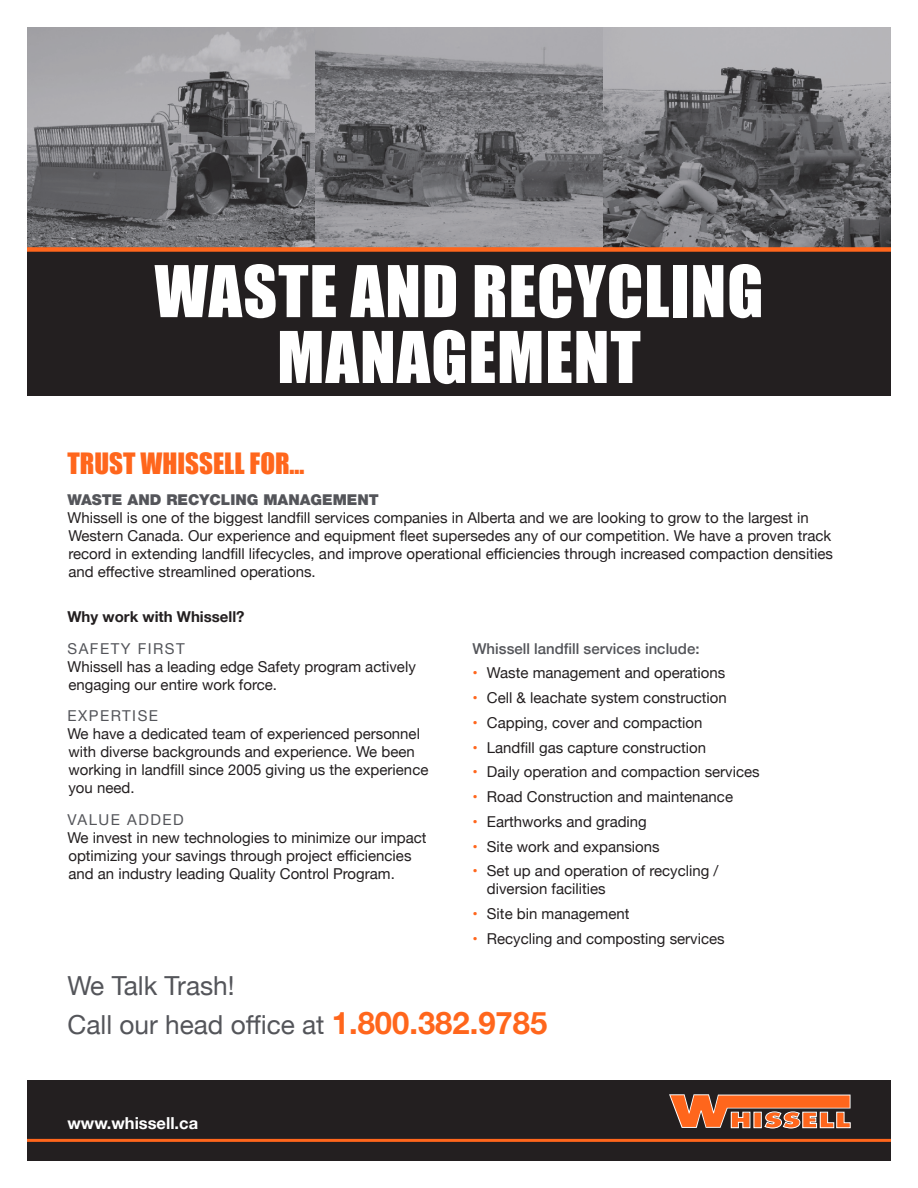
<style>
.page{position:relative;width:918px;height:1188px;background:#fff}
.page>*{position:absolute;margin:0;border:0;box-sizing:border-box;transform-origin:0 0}
.t1{font:65.85px/65.8px "Impact";letter-spacing:.015em;color:#fff;text-align:center}
.Trust_Head{font:27px "Impact";color:#ff661c}
.t2{font:26.25px "Helvetica Neue";color:#54555a}
.t3{font:800 20.55px "Futura";letter-spacing:.025em;color:#ff661c;scale:1.3 1}
.t4{font:700 16.5px "Helvetica Neue";color:#fff}
.body{font:15px/18px "Helvetica Neue";color:#231f20}
.bullets{font:15px/18px "Helvetica Neue";color:#231f20}
.intro_body{font:15px/18px "Helvetica Neue";color:#231f20}
.bullet_sub{font:500 15px "Helvetica Neue";color:#54555a}
.subs{font:15px "Helvetica Neue";letter-spacing:.1em;color:#54555a}
.category_head{font:900 15px "Helvetica Neue";color:#54555a}
.Why_Work_sub{font:700 15px "Helvetica Neue";color:#231f20}
.s1{color:#ff661c}
.s2{font-weight:700;font-size:31.05px;color:#ff661c}
</style>
<div class="page">
<div style="left:27px;top:1080px;width:864px;height:81px;background:#231f20"></div>
<hr style="left:27px;top:1139px;width:864px;height:3px;background:#ff661c">
<svg style="left:669px;top:1094px;width:182px;height:35px"></svg>
<img style="left:27px;top:27px;width:288px;height:220px">
<img style="left:315px;top:27px;width:288px;height:220px">
<img style="left:603px;top:27px;width:288px;height:220px">
<div style="left:27px;top:251px;width:864px;height:145px;background:#231f20"></div>
<div style="left:27px;top:247px;width:864px;height:5px;background:#ff661c"></div>
<p class="t1" style="left:155px;top:257px;width:610px">WASTE AND RECYCLING<br>MANAGEMENT</p>
<p class="Trust_Head" style="left:68px;top:442px;width:239px">TRUST WHISSELL FOR…</p>
<p class="category_head" style="left:68px;top:491px;width:313px">WASTE AND RECYCLING MANAGEMENT</p>
<p class="intro_body" style="left:68px;top:510px;width:767px">Whissell is one of the biggest landfill services companies in Alberta and we are looking to grow to the largest in Western Canada. Our experience and equipment fleet supersedes any of our competition. We have a proven track record in extending landfill lifecycles, and improve operational efficiencies through increased compaction densities and effective streamlined operations.</p>
<p class="Why_Work_sub" style="left:68px;top:605px;width:179px">Why work with Whissell?</p>
<p class="subs" style="left:68px;top:638px;width:119px">SAFETY FIRST</p>
<p class="body" style="left:68px;top:658px;width:350px">Whissell has a leading edge Safety program actively engaging our entire work force.</p>
<p class="subs" style="left:68px;top:705px;width:92px">EXPERTISE</p>
<p class="body" style="left:68px;top:726px;width:362px">We have a dedicated team of experienced personnel with diverse backgrounds and experience. We been working in landfill since 2005 giving us the experience you need.</p>
<p class="subs" style="left:68px;top:809px;width:118px">VALUE ADDED</p>
<p class="body" style="left:68px;top:829px;width:361px">We invest in new technologies to minimize our impact optimizing your savings through project efficiencies and an industry leading Quality Control Program.</p>
<p class="bullet_sub" style="left:472px;top:636px;width:229px">Whissell landfill services include:</p>
<p class="bullets" style="left:472px;top:665px;width:254px"><span class="s1">•</span> Waste management and operations</p>
<p class="bullets" style="left:472px;top:690px;width:256px"><span class="s1">•</span> Cell &amp; leachate system construction</p>
<p class="bullets" style="left:472px;top:714px;width:232px"><span class="s1">•</span> Capping, cover and compaction</p>
<p class="bullets" style="left:472px;top:739px;width:235px"><span class="s1">•</span> Landfill gas capture construction</p>
<p class="bullets" style="left:472px;top:764px;width:289px"><span class="s1">•</span> Daily operation and compaction services</p>
<p class="bullets" style="left:472px;top:789px;width:262px"><span class="s1">•</span> Road Construction and maintenance</p>
<p class="bullets" style="left:472px;top:813px;width:176px"><span class="s1">•</span> Earthworks and grading</p>
<p class="bullets" style="left:472px;top:838px;width:189px"><span class="s1">•</span> Site work and expansions</p>
<p class="bullets" style="left:487px;top:863px;width:233px;text-indent:-14px"><span class="s1">•</span> Set up and operation of recycling / diversion facilities</p>
<p class="bullets" style="left:472px;top:906px;width:158px"><span class="s1">•</span> Site bin management</p>
<p class="bullets" style="left:472px;top:930px;width:254px"><span class="s1">•</span> Recycling and composting services</p>
<p class="t2" style="left:68px;top:967px;width:169px">We Talk Trash!</p>
<p class="t2" style="left:68px;top:1006px;width:481px">Call our head office at <span class="s2">1.800.382.9785</span></p>
<p class="t4" style="left:68px;top:1110px;width:132px">www.whissell.ca</p>
<h3 class="t3" style="left:730px;top:1107px;width:95px">HISSELL</h3>
</div>
